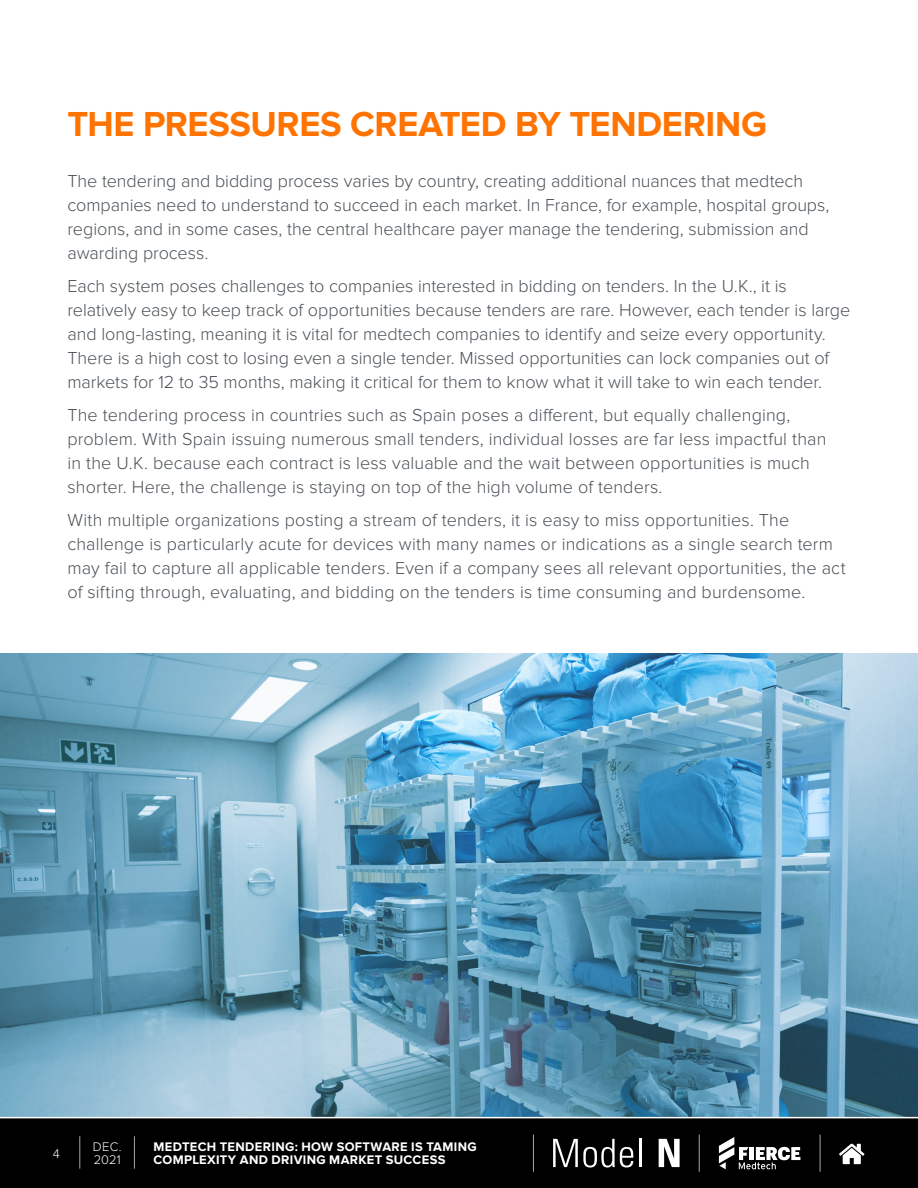
<style>
.page{position:relative;width:918px;height:1188px;background:#fff}
.page>*{position:absolute;margin:0;border:0;box-sizing:border-box;transform-origin:0 0}
.t1{font:700 36px "Proxima Nova";letter-spacing:-.01em;color:#ff7300}
.t2{font:300 18px/24px "Proxima Nova";letter-spacing:.005em;color:#4a5157}
.t3{font:700 12.9px/13.5px "Proxima Nova";letter-spacing:.025em;color:#fff}
.t4{font:300 12.9px/13.5px "Proxima Nova";letter-spacing:.02em;color:#fff}
</style>
<div class="page">
<svg style="left:0;top:653px;width:918px;height:464px;background:#6ba2bd"></svg>
<div style="left:0;top:1118px;width:918px;height:70px;background:#000"></div>
<hr style="left:533px;top:1135px;width:1px;height:37px;background:#a4a8ab">
<hr style="left:699px;top:1135px;width:1px;height:37px;background:#a4a8ab">
<hr style="left:820px;top:1135px;width:1px;height:37px;background:#a4a8ab">
<hr style="left:79px;top:1136px;width:1px;height:33px;background:#a4a8ab">
<svg style="left:839px;top:1144px;width:25px;height:20px"></svg>
<hr style="left:134px;top:1136px;width:1px;height:33px;background:#a4a8ab">
<svg style="left:553px;top:1139px;width:80px;height:29px"></svg>
<hr style="left:639px;top:1139px;width:3px;height:28px;background:#fff">
<svg style="left:659px;top:1139px;width:21px;height:28px"></svg>
<svg style="left:719px;top:1137px;width:81px;height:32px"></svg>
<h1 class="t1" style="left:68px;top:104px;width:701px">THE PRESSURES CREATED BY TENDERING</h1>
<p class="t2" style="left:68px;top:170px;width:763px">The tendering and bidding process varies by country, creating additional nuances that medtech companies need to understand to succeed in each market. In France, for example, hospital groups, regions, and in some cases, the central healthcare payer manage the tendering, submission and awarding process.</p>
<p class="t2" style="left:68px;top:275px;width:784px">Each system poses challenges to companies interested in bidding on tenders. In the U.K., it is relatively easy to keep track of opportunities because tenders are rare. However, each tender is large and long-lasting, meaning it is vital for medtech companies to identify and seize every opportunity.<br>There is a high cost to losing even a single tender. Missed opportunities can lock companies out of markets for 12 to 35 months, making it critical for them to know what it will take to win each tender.</p>
<p class="t2" style="left:68px;top:404px;width:760px">The tendering process in countries such as Spain poses a different, but equally challenging, problem. With Spain issuing numerous small tenders, individual losses are far less impactful than in the U.K. because each contract is less valuable and the wait between opportunities is much shorter. Here, the challenge is staying on top of the high volume of tenders.</p>
<p class="t2" style="left:68px;top:509px;width:780px">With multiple organizations posting a stream of tenders, it is easy to miss opportunities. The challenge is particularly acute for devices with many names or indications as a single search term may fail to capture all applicable tenders. Even if a company sees all relevant opportunities, the act of sifting through, evaluating, and bidding on the tenders is time consuming and burdensome.</p>
<p class="t4" style="left:53px;top:1147px;width:8px">4</p>
<p class="t4" style="left:93px;top:1140px;width:30px">DEC.<br>2021</p>
<p class="t3" style="left:154px;top:1140px;width:325px">MEDTECH TENDERING: HOW SOFTWARE IS TAMING<br>COMPLEXITY AND DRIVING MARKET SUCCESS</p>
</div>
